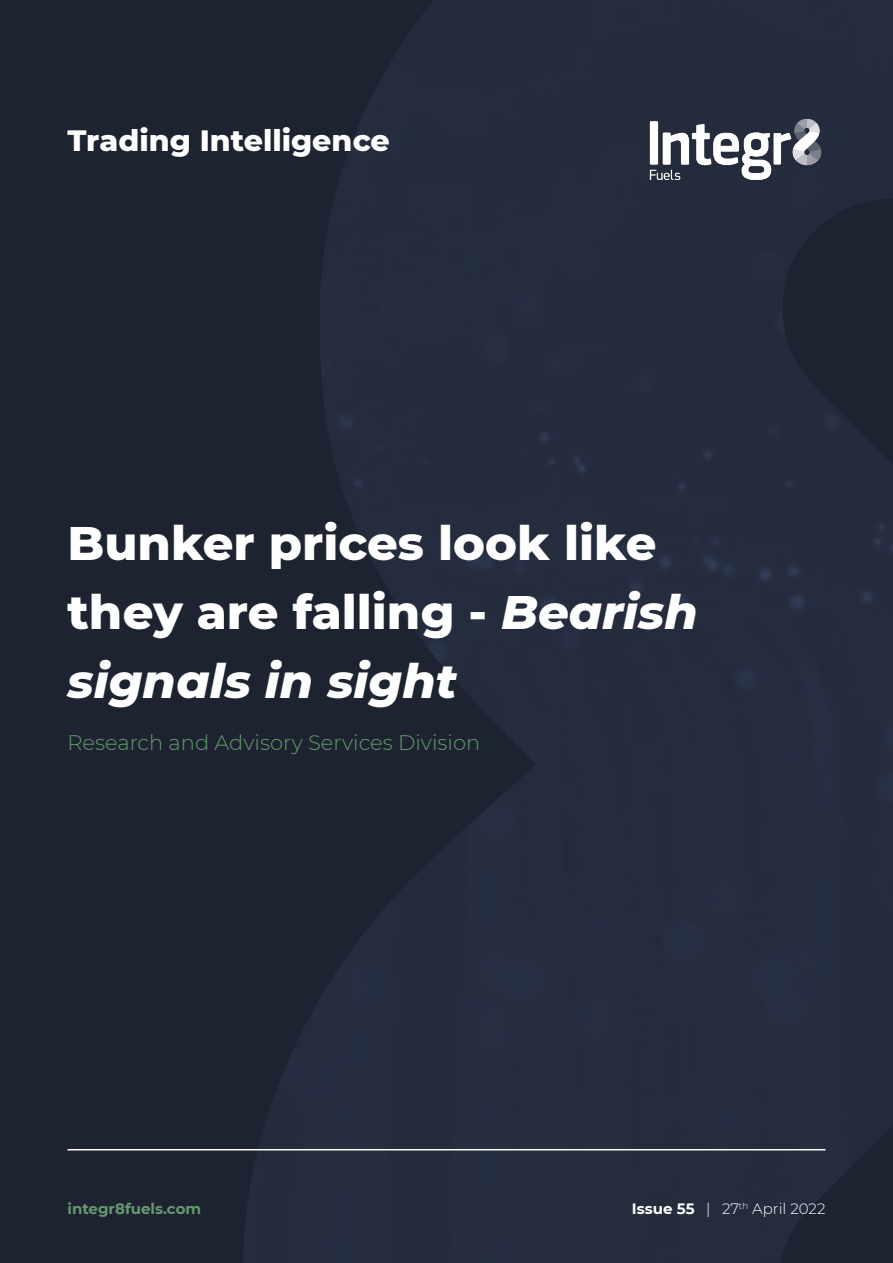
<style>
.page{position:relative;width:893px;height:1263px;background:#1d2330}
.page>*{position:absolute;margin:0;border:0;box-sizing:border-box;transform-origin:0 0}
.t1{font:800 48px/69px "Montserrat";color:#fff}
.t2{font:800 30px "Montserrat";color:#fff}
.t3{font:300 21px "Montserrat";color:#649a6f}
.t4{font:300 15px "Montserrat";color:#fff}
.t5{font:700 15px "Montserrat";color:#649a6f}
.s1{font-style:italic}
.s2{font-weight:700}
</style>
<div class="page">
<img style="left:243px;top:0;width:193px;height:1263px">
<img style="left:436px;top:0;width:457px;height:1263px">
<hr style="left:68px;top:1149px;width:757px;height:1px;background:#fff">
<img style="left:633px;top:112px;width:192px;height:71px">
<p class="t2" style="left:68px;top:118px;width:324px">Trading Intelligence</p>
<p class="t1" style="left:68px;top:505px;width:632px">Bunker prices look like they are falling - <span class="s1">Bearish signals in sight</span></p>
<p class="t3" style="left:68px;top:728px;width:414px">Research and Advisory Services Division</p>
<p class="t5" style="left:67px;top:1198px;width:135px">integr8fuels.com</p>
<p class="t4" style="left:632px;top:1198px;width:195px"><span class="s2">Issue 55</span> | 27<sup>th</sup> April 2022</p>
</div>
